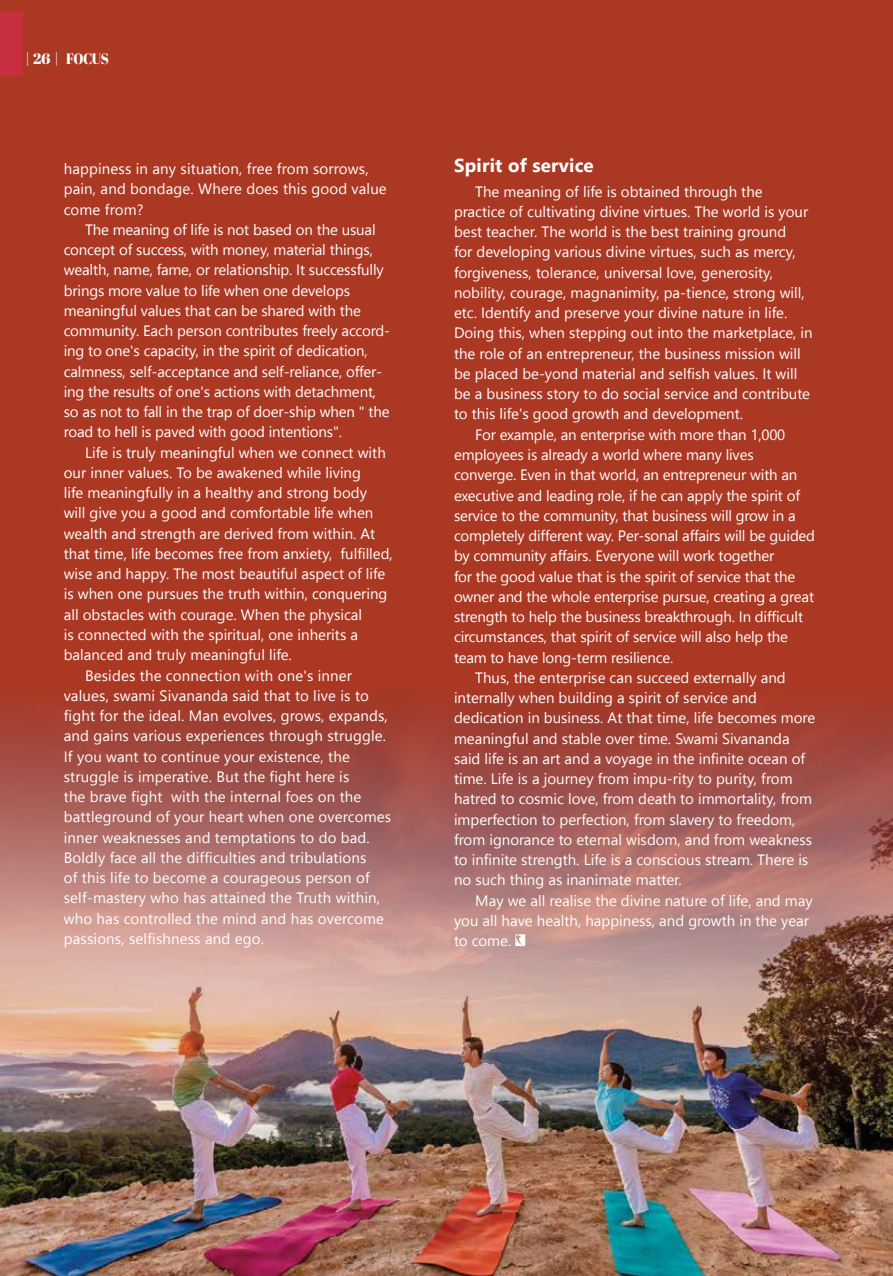
<style>
.page{position:relative;width:893px;height:1276px;background:#ab3823}
.page>*{position:absolute;margin:0;border:0;box-sizing:border-box;transform-origin:0 0}
.t1{font:18.75px "SVN Segoe UI Bold";letter-spacing:.01em;color:#fff}
.t2{font:15px/20.2px "SVN Segoe UI";color:#fff}
.t3{font:15px "SVN Abril Fatface";letter-spacing:-.03em;color:#fff;scale:.9 1}
</style>
<div class="page">
<img style="left:0;top:709px;width:893px;height:567px">
<div style="left:0;top:11px;width:22px;height:65px;background:#c82f3e"></div>
<svg style="left:515px;top:933px;width:10px;height:13px"></svg>
<p class="t3" style="left:25px;top:47px;width:94px">| 26 | FOCUS</p>
<p class="t2" style="left:64px;top:158px;width:325px">happiness in any situation, free from sorrows, pain, and bondage. Where does this good value come from?</p>
<p class="t2" style="left:64px;top:218px;width:328px;text-indent:21px">The meaning of life is not based on the usual concept of success, with money, material things, wealth, name, fame, or relationship. It successfully brings more value to life when one develops meaningful values that can be shared with the community. Each person contributes freely accord&shy;ing to one's capacity, in the spirit of dedication, calmness, self-acceptance and self-reliance, offer&shy;ing the results of one's actions with detachment, so as not to fall in the trap of doer-ship when " the road to hell is paved with good intentions".</p>
<p class="t2" style="left:85px;top:441px;width:302px">Life is truly meaningful when we connect with</p>
<p class="t2" style="left:64px;top:461px;width:299px">our inner values. To be awakened while living</p>
<p class="t2" style="left:64px;top:482px;width:305px">life meaningfully in a healthy and strong body</p>
<p class="t2" style="left:64px;top:502px;width:311px">will give you a good and comfortable life when</p>
<p class="t2" style="left:64px;top:522px;width:313px">wealth and strength are derived from within. At</p>
<p class="t2" style="left:64px;top:542px;width:331px">that time, life becomes free from anxiety, fulfilled,</p>
<p class="t2" style="left:64px;top:563px;width:323px">wise and happy. The most beautiful aspect of life</p>
<p class="t2" style="left:64px;top:583px;width:325px">is when one pursues the truth within, conquering</p>
<p class="t2" style="left:64px;top:603px;width:300px">all obstacles with courage. When the physical</p>
<p class="t2" style="left:64px;top:623px;width:296px">is connected with the spiritual, one inherits a</p>
<p class="t2" style="left:64px;top:644px;width:230px">balanced and truly meaningful life.</p>
<p class="t2" style="left:85px;top:664px;width:269px">Besides the connection with one's inner</p>
<p class="t2" style="left:64px;top:684px;width:307px">values, swami Sivananda said that to live is to</p>
<p class="t2" style="left:64px;top:704px;width:326px">fight for the ideal. Man evolves, grows, expands,</p>
<p class="t2" style="left:64px;top:725px;width:324px">and gains various experiences through struggle.</p>
<p class="t2" style="left:64px;top:745px;width:288px">If you want to continue your existence, the</p>
<p class="t2" style="left:64px;top:765px;width:287px">struggle is imperative. But the fight here is</p>
<p class="t2" style="left:64px;top:785px;width:299px">the brave fight with the internal foes on the</p>
<p class="t2" style="left:64px;top:806px;width:329px">battleground of your heart when one overcomes</p>
<p class="t2" style="left:64px;top:826px;width:308px">inner weaknesses and temptations to do bad.</p>
<p class="t2" style="left:64px;top:846px;width:304px">Boldly face all the difficulties and tribulations</p>
<p class="t2" style="left:64px;top:866px;width:307px">of this life to become a courageous person of</p>
<p class="t2" style="left:64px;top:887px;width:318px">self-mastery who has attained the Truth within,</p>
<p class="t2" style="left:64px;top:907px;width:322px">who has controlled the mind and has overcome</p>
<p class="t2" style="left:64px;top:927px;width:202px">passions, selfishness and ego.</p>
<p class="t1" style="left:454px;top:152px;width:141px">Spirit of service</p>
<p class="t2" style="left:475px;top:180px;width:289px">The meaning of life is obtained through the</p>
<p class="t2" style="left:454px;top:200px;width:356px">practice of cultivating divine virtues. The world is your</p>
<p class="t2" style="left:454px;top:221px;width:334px">best teacher. The world is the best training ground</p>
<p class="t2" style="left:454px;top:241px;width:343px">for developing various divine virtues, such as mercy,</p>
<p class="t2" style="left:454px;top:261px;width:320px">forgiveness, tolerance, universal love, generosity,</p>
<p class="t2" style="left:454px;top:281px;width:352px">nobility, courage, magnanimity, pa-tience, strong will,</p>
<p class="t2" style="left:454px;top:302px;width:335px">etc. Identify and preserve your divine nature in life.</p>
<p class="t2" style="left:454px;top:322px;width:360px">Doing this, when stepping out into the marketplace, in</p>
<p class="t2" style="left:454px;top:342px;width:348px">the role of an entrepreneur, the business mission will</p>
<p class="t2" style="left:454px;top:362px;width:345px">be placed be-yond material and selfish values. It will</p>
<p class="t2" style="left:454px;top:383px;width:358px">be a business story to do social service and contribute</p>
<p class="t2" style="left:454px;top:403px;width:291px">to this life's good growth and development.</p>
<p class="t2" style="left:475px;top:423px;width:312px">For example, an enterprise with more than 1,000</p>
<p class="t2" style="left:454px;top:443px;width:301px">employees is already a world where many lives</p>
<p class="t2" style="left:454px;top:464px;width:345px">converge. Even in that world, an entrepreneur with an</p>
<p class="t2" style="left:454px;top:484px;width:348px">executive and leading role, if he can apply the spirit of</p>
<p class="t2" style="left:454px;top:504px;width:343px">service to the community, that business will grow in a</p>
<p class="t2" style="left:454px;top:524px;width:363px">completely different way. Per-sonal affairs will be guided</p>
<p class="t2" style="left:454px;top:545px;width:322px">by community affairs. Everyone will work together</p>
<p class="t2" style="left:454px;top:565px;width:343px">for the good value that is the spirit of service that the</p>
<p class="t2" style="left:454px;top:585px;width:362px">owner and the whole enterprise pursue, creating a great</p>
<p class="t2" style="left:454px;top:605px;width:351px">strength to help the business breakthrough. In difficult</p>
<p class="t2" style="left:454px;top:626px;width:336px">circumstances, that spirit of service will also help the</p>
<p class="t2" style="left:454px;top:646px;width:221px">team to have long-term resilience.</p>
<p class="t2" style="left:475px;top:666px;width:312px">Thus, the enterprise can succeed externally and</p>
<p class="t2" style="left:454px;top:686px;width:305px">internally when building a spirit of service and</p>
<p class="t2" style="left:454px;top:707px;width:363px">dedication in business. At that time, life becomes more</p>
<p class="t2" style="left:454px;top:727px;width:337px">meaningful and stable over time. Swami Sivananda</p>
<p class="t2" style="left:454px;top:747px;width:353px">said life is an art and a voyage in the infinite ocean of</p>
<p class="t2" style="left:454px;top:767px;width:340px">time. Life is a journey from impu-rity to purity, from</p>
<p class="t2" style="left:454px;top:788px;width:359px">hatred to cosmic love, from death to immortality, from</p>
<p class="t2" style="left:454px;top:808px;width:343px">imperfection to perfection, from slavery to freedom,</p>
<p class="t2" style="left:454px;top:828px;width:360px">from ignorance to eternal wisdom, and from weakness</p>
<p class="t2" style="left:454px;top:848px;width:356px">to infinite strength. Life is a conscious stream. There is</p>
<p class="t2" style="left:454px;top:869px;width:229px">no such thing as inanimate matter.</p>
<p class="t2" style="left:475px;top:889px;width:339px">May we all realise the divine nature of life, and may</p>
<p class="t2" style="left:454px;top:909px;width:357px">you all have health, happiness, and growth in the year</p>
<p class="t2" style="left:454px;top:929px;width:59px">to come.</p>
</div>
